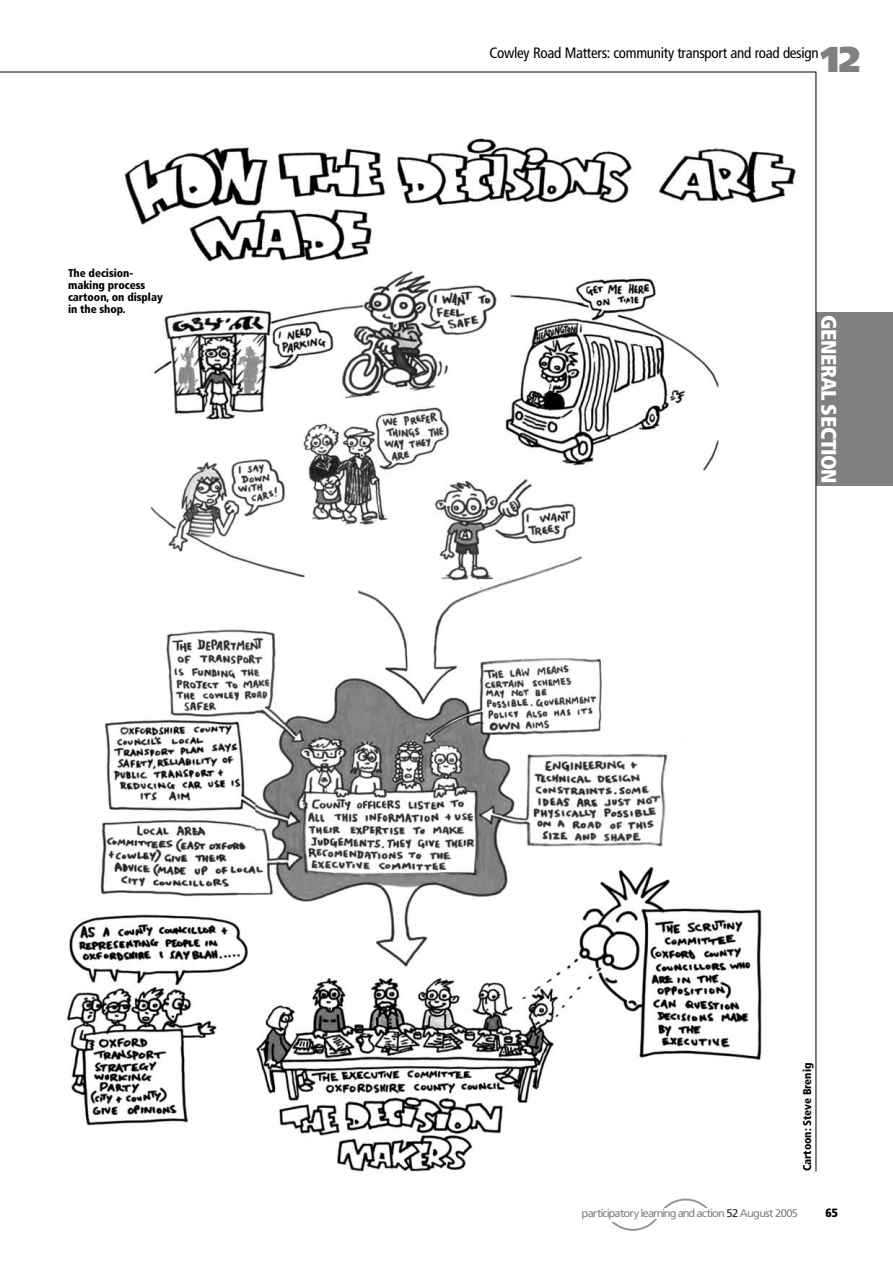
<style>
.page{position:relative;width:893px;height:1263px;background:#fff}
.page>*{position:absolute;margin:0;border:0;box-sizing:border-box;transform-origin:0 0}
.t1{font:900 36px "Frutiger";color:#808080}
.t2{font:900 condensed 21px "Frutiger";letter-spacing:-.02em;color:#fff}
.t3{font:condensed 15px "Frutiger";letter-spacing:-.02em;color:#000}
.t4{font:900 condensed 12px "Frutiger";color:#000}
.t5{font:900 condensed 11.25px/12px "Frutiger";letter-spacing:-.005em;color:#000}
.t6{font:11.1px "Frutiger";letter-spacing:-.07em;color:#808285}
.s1{color:#231f20}
</style>
<div class="page">
<div style="left:816px;top:313px;width:77px;height:173px;background:#808080"></div>
<hr style="left:816px;top:72px;width:1px;height:1099px;background:#000">
<svg style="left:611px;top:1198px;width:97px;height:33px"></svg>
<div style="left:606px;top:1216px;width:10px;height:5px;background:#fff"></div>
<hr style="left:0;top:72px;width:816px;height:1px;background:#000">
<img style="left:66px;top:138px;width:730px;height:1034px">
<p class="t5" style="left:68px;top:268px;width:96px">The decision&shy;making process cartoon, on display in the shop.</p>
<h1 class="t1" style="left:821px;top:45px;width:41px">12</h1>
<h3 class="t3" style="left:489px;top:47px;width:331px">Cowley Road Matters: community transport and road design</h3>
<h2 class="t2" style="left:837px;top:315px;width:170px;rotate:90deg">GENERAL SECTION</h2>
<p class="t5" style="left:802px;top:1171px;width:110px;rotate:-90deg">Cartoon: Steve Brenig</p>
<p class="t6" style="left:582px;top:1209px;width:218px">participatory learning and action <span class="s1">52</span> August 2005</p>
<p class="t4" style="left:826px;top:1208px;width:14px">65</p>
</div>
